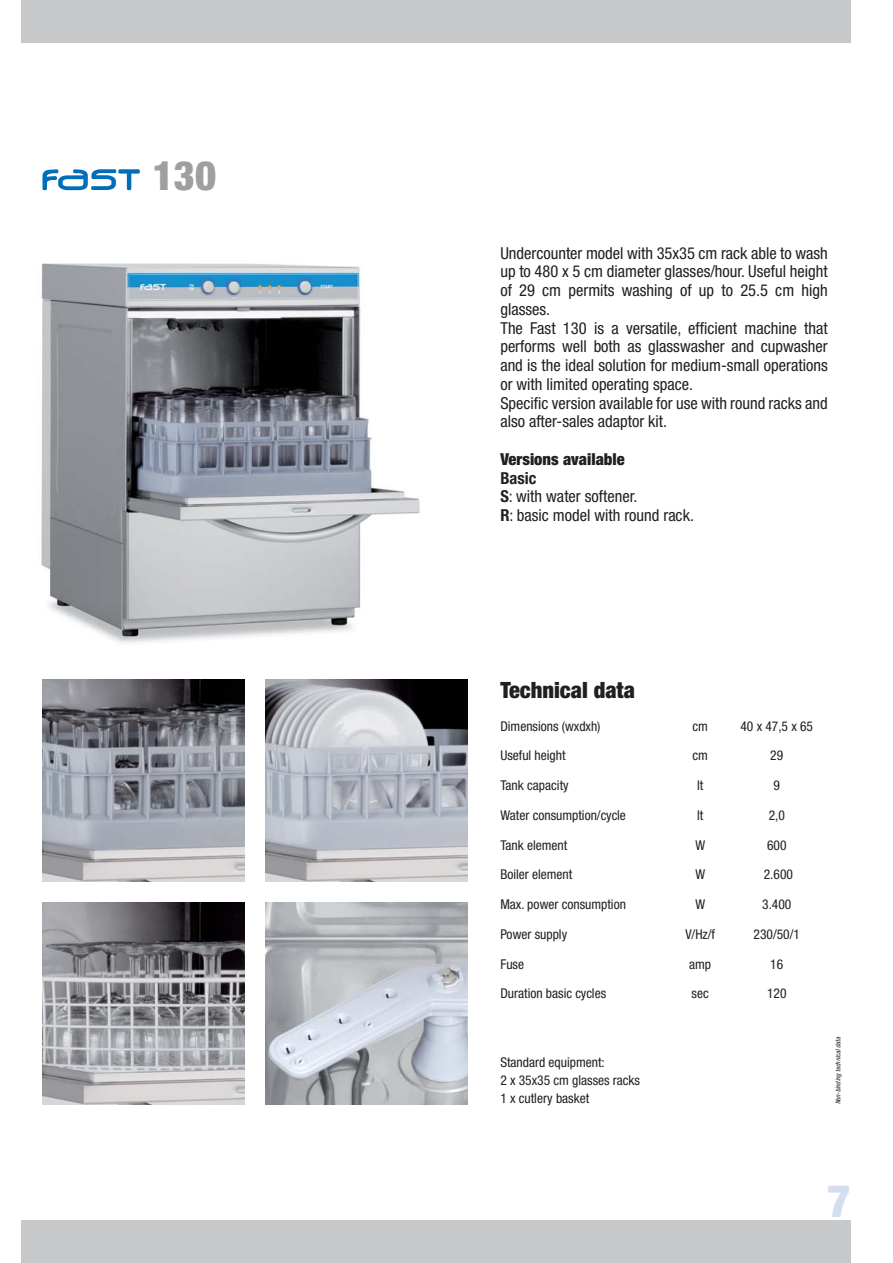
<style>
.page{position:relative;width:893px;height:1263px;background:#fff}
.page>*{position:absolute;margin:0;border:0;box-sizing:border-box;transform-origin:0 0}
.t1{font:900 condensed 45px "Helvetica Neue";color:#d4def1}
.t2{font:900 condensed 40.5px "Helvetica Neue";color:#9d9fa1}
.t3{font:900 condensed 22.5px "Helvetica Neue";color:#231f20}
.t4{font:condensed 16.5px/18.8px "Helvetica Neue";color:#231f20}
.t5{font:900 condensed 16.5px "Helvetica Neue";color:#231f20}
.t6{font:condensed 13.5px/18px "Helvetica Neue";color:#231f20}
.t7{font:italic condensed 6.75px "Helvetica Neue";color:#231f20}
.s1{font-weight:700}
</style>
<div class="page">
<img style="left:43px;top:902px;width:201px;height:202px">
<img style="left:43px;top:679px;width:201px;height:202px">
<img style="left:266px;top:679px;width:202px;height:202px">
<img style="left:266px;top:902px;width:202px;height:202px">
<img style="left:41px;top:263px;width:379px;height:380px">
<div style="left:21px;top:1220px;width:829px;height:43px;background:#c6c8ca"></div>
<div style="left:21px;top:0;width:829px;height:43px;background:#c6c8ca"></div>
<svg style="left:43px;top:169px;width:97px;height:21px"></svg>
<h2 class="t2" style="left:153px;top:161px;width:65px">130</h2>
<p class="t4" style="left:500px;top:245px;width:329px">Undercounter model with 35x35 cm rack able to wash up to 480 x 5 cm diameter glasses/hour. Useful height of 29 cm permits washing of up to 25.5 cm high glasses.<br>The Fast 130 is a versatile, efficient machine that performs well both as glasswasher and cupwasher and is the ideal solution for medium-small operations or with limited operating space.<br>Specific version available for use with round racks and also after-sales adaptor kit.</p>
<p class="t5" style="left:500px;top:453px;width:126px">Versions available</p>
<p class="t4" style="left:500px;top:470px;width:195px"><span class="s1">Basic<br>S</span>: with water softener.<br><span class="s1">R</span>: basic model with round rack.</p>
<h3 class="t3" style="left:500px;top:681px;width:136px">Technical data</h3>
<p class="t6" style="left:500px;top:718px;width:102px">Dimensions (wxdxh)</p>
<p class="t6" style="left:692px;top:718px;width:17px">cm</p>
<p class="t6" style="left:740px;top:718px;width:74px">40 x 47,5 x 65</p>
<p class="t6" style="left:500px;top:748px;width:67px">Useful height</p>
<p class="t6" style="left:692px;top:748px;width:17px">cm</p>
<p class="t6" style="left:770px;top:748px;width:14px">29</p>
<p class="t6" style="left:500px;top:777px;width:70px">Tank capacity</p>
<p class="t6" style="left:697px;top:777px;width:8px">lt</p>
<p class="t6" style="left:773px;top:777px;width:8px">9</p>
<p class="t6" style="left:500px;top:807px;width:127px">Water consumption/cycle</p>
<p class="t6" style="left:697px;top:807px;width:8px">lt</p>
<p class="t6" style="left:769px;top:807px;width:18px">2,0</p>
<p class="t6" style="left:500px;top:837px;width:68px">Tank element</p>
<p class="t6" style="left:695px;top:837px;width:11px">W</p>
<p class="t6" style="left:767px;top:837px;width:21px">600</p>
<p class="t6" style="left:500px;top:867px;width:73px">Boiler element</p>
<p class="t6" style="left:695px;top:867px;width:11px">W</p>
<p class="t6" style="left:764px;top:867px;width:31px">2.600</p>
<p class="t6" style="left:500px;top:896px;width:127px">Max. power consumption</p>
<p class="t6" style="left:695px;top:896px;width:11px">W</p>
<p class="t6" style="left:762px;top:896px;width:31px">3.400</p>
<p class="t6" style="left:500px;top:926px;width:68px">Power supply</p>
<p class="t6" style="left:685px;top:926px;width:31px">V/Hz/f</p>
<p class="t6" style="left:753px;top:926px;width:48px">230/50/1</p>
<p class="t6" style="left:500px;top:956px;width:25px">Fuse</p>
<p class="t6" style="left:689px;top:956px;width:23px">amp</p>
<p class="t6" style="left:770px;top:956px;width:14px">16</p>
<p class="t6" style="left:500px;top:986px;width:107px">Duration basic cycles</p>
<p class="t6" style="left:692px;top:986px;width:19px">sec</p>
<p class="t6" style="left:767px;top:986px;width:21px">120</p>
<p class="t6" style="left:500px;top:1055px;width:141px">Standard equipment:<br>2 x 35x35 cm glasses racks<br>1 x cutlery basket</p>
<p class="t7" style="left:836px;top:1104px;width:69px;rotate:-90deg">Non-binding technical data</p>
<h1 class="t1" style="left:827px;top:1185px;width:25px">7</h1>
</div>
